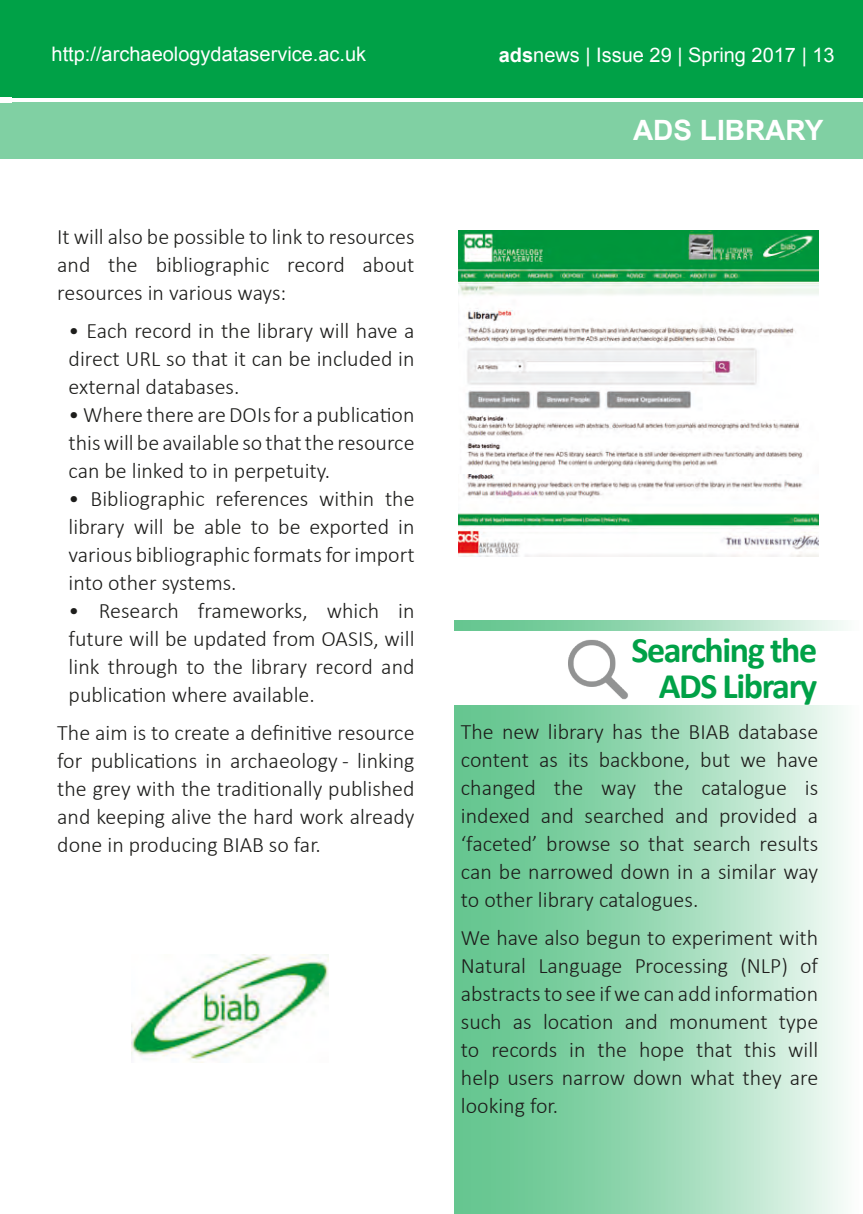
<style>
.page{position:relative;width:863px;height:1214px;background:#fff}
.page>*{position:absolute;margin:0;border:0;box-sizing:border-box;transform-origin:0 0}
.t1{font:700 36px "Calibri";letter-spacing:-.04em;color:#00a147}
.t2{font:700 28px "Arial";color:#fff}
.t3{font:300 22px/28px "Calibri";color:#1d1d1b;text-align:justify}
.t4{font:20px "Arial";color:#fff}
.s1{font-weight:700}
</style>
<div class="page">
<div style="left:0;top:0;width:12px;height:97px;background:#00a147"></div>
<div style="left:0;top:102px;width:12px;height:57px;background:#80d0a3"></div>
<div style="left:12px;top:0;width:851px;height:97px;background:#00a147"></div>
<div style="left:12px;top:102px;width:851px;height:57px;background:#80d0a3"></div>
<svg style="left:454px;top:620px;width:390px;height:594px;background:#9ddab8"></svg>
<div style="left:454px;top:631px;width:409px;height:74px;background:#fff"></div>
<img style="left:559px;top:623px;width:74px;height:88px">
<img style="left:132px;top:955px;width:197px;height:107px">
<img style="left:459px;top:230px;width:359px;height:326px">
<p class="t4" style="left:52px;top:41px;width:316px">http://archaeologydataservice.ac.uk</p>
<p class="t4" style="left:499px;top:41px;width:337px"><span class="s1">ads</span>news | Issue 29 | Spring 2017 | 13</p>
<p class="t3" style="left:57px;top:223px;width:359px">It will also be possible to link to resources and the bibliographic record about resources in various ways:</p>
<p class="t3" style="left:69px;top:317px;width:347px">• Each record in the library will have a direct URL so that it can be included in external databases.</p>
<p class="t3" style="left:69px;top:401px;width:347px">• Where there are DOIs for a publication this will be available so that the resource can be linked to in perpetuity.</p>
<p class="t3" style="left:69px;top:485px;width:347px">• Bibliographic references within the library will be able to be exported in various bibliographic formats for import into other systems.</p>
<p class="t3" style="left:69px;top:597px;width:347px">• Research frameworks, which in future will be updated from OASIS, will link through to the library record and publication where available.</p>
<p class="t3" style="left:57px;top:719px;width:359px">The aim is to create a definitive resource for publications in archaeology - linking the grey with the traditionally published and keeping alive the hard work already done in producing BIAB so far.</p>
<p class="t2" style="left:633px;top:111px;width:192px">ADS LIBRARY</p>
<p class="t1" style="left:631px;top:627px;width:187px">Searching the</p>
<p class="t1" style="left:658px;top:663px;width:160px">ADS Library</p>
<p class="t3" style="left:461px;top:718px;width:359px">The new library has the BIAB database content as its backbone, but we have changed the way the catalogue is indexed and searched and provided a ‘faceted’ browse so that search results can be narrowed down in a similar way to other library catalogues.</p>
<p class="t3" style="left:461px;top:924px;width:359px">We have also begun to experiment with Natural Language Processing (NLP) of abstracts to see if we can add information such as location and monument type to records in the hope that this will help users narrow down what they are looking for.</p>
</div>
